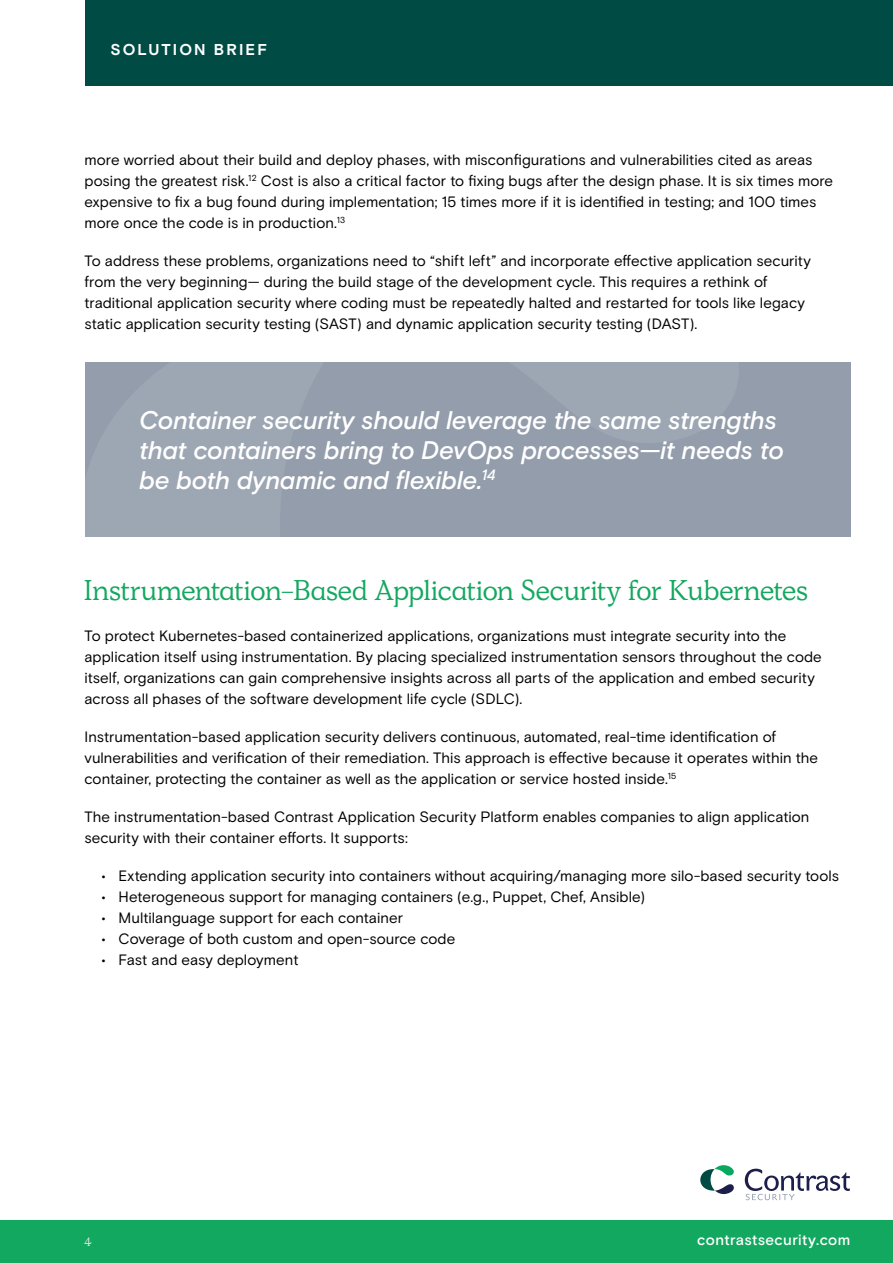
<style>
.page{position:relative;width:893px;height:1263px;background:#fff}
.page>*{position:absolute;margin:0;border:0;box-sizing:border-box;transform-origin:0 0}
.t1{font:28.5px "Simula";letter-spacing:-.005em;color:#13a85f}
.t2{font:italic 500 25.5px/30px "Basis Grotesque Pro";letter-spacing:-.01em;color:#fff}
.t3{font:700 15.75px "Basis Grotesque Pro";letter-spacing:.135em;color:#fff}
.t4{font:15px/21px "Basis Grotesque Pro";color:#000}
.t5{font:500 15px "Basis Grotesque Pro";letter-spacing:.025em;color:#fff}
.t6{font:15px "Simula";color:#ebeced}
.t7{font:12px "Simula";color:#ebeced}
</style>
<div class="page">
<div style="left:85px;top:0;width:808px;height:85px;background:#004c45"></div>
<svg style="left:745px;top:1169px;width:104px;height:31px"></svg>
<svg style="left:701px;top:1165px;width:33px;height:29px"></svg>
<div style="left:0;top:1220px;width:893px;height:43px;background:#13a85f"></div>
<div style="left:85px;top:363px;width:765px;height:174px;background:#939dab"></div>
<p class="t3" style="left:111px;top:40px;width:158px">SOLUTION BRIEF</p>
<p class="t4" style="left:84px;top:149px;width:750px">more worried about their build and deploy phases, with misconfigurations and vulnerabilities cited as areas posing the greatest risk.<sup>12</sup> Cost is also a critical factor to fixing bugs after the design phase. It is six times more expensive to fix a bug found during implementation; 15 times more if it is identified in testing; and 100 times more once the code is in production.<sup>13</sup></p>
<p class="t4" style="left:84px;top:250px;width:728px">To address these problems, organizations need to “shift left” and incorporate effective application security from the very beginning— during the build stage of the development cycle. This requires a rethink of traditional application security where coding must be repeatedly halted and restarted for tools like legacy static application security testing (SAST) and dynamic application security testing (DAST).</p>
<h2 class="t2" style="left:139px;top:406px;width:646px">Container security should leverage the same strengths that containers bring to DevOps processes—it needs to be both dynamic and flexible.<sup>14</sup></h2>
<h1 class="t1" style="left:83px;top:573px;width:726px">Instrumentation-Based Application Security for Kubernetes</h1>
<p class="t4" style="left:84px;top:625px;width:739px">To protect Kubernetes-based containerized applications, organizations must integrate security into the application itself using instrumentation. By placing specialized instrumentation sensors throughout the code itself, organizations can gain comprehensive insights across all parts of the application and embed security across all phases of the software development life cycle (SDLC).</p>
<p class="t4" style="left:84px;top:726px;width:735px">Instrumentation-based application security delivers continuous, automated, real-time identification of vulnerabilities and verification of their remediation. This approach is effective because it operates within the container, protecting the container as well as the application or service hosted inside.<sup>15</sup></p>
<p class="t4" style="left:84px;top:806px;width:726px">The instrumentation-based Contrast Application Security Platform enables companies to align application security with their container efforts. It supports:</p>
<p class="t4" style="left:101px;top:865px;width:739px">• Extending application security into containers without acquiring/managing more silo-based security tools</p>
<p class="t4" style="left:101px;top:886px;width:545px">• Heterogeneous support for managing containers (e.g., Puppet, Chef, Ansible)</p>
<p class="t4" style="left:101px;top:907px;width:303px">• Multilanguage support for each container</p>
<p class="t4" style="left:101px;top:928px;width:355px">• Coverage of both custom and open-source code</p>
<p class="t4" style="left:101px;top:949px;width:199px">• Fast and easy deployment</p>
<p class="t7" style="left:84px;top:1234px;width:9px">4</p>
<p class="t5" style="left:697px;top:1231px;width:155px">contrastsecurity.com</p>
<p class="t6" style="left:84px;top:1234px;width:10px">4</p>
</div>
